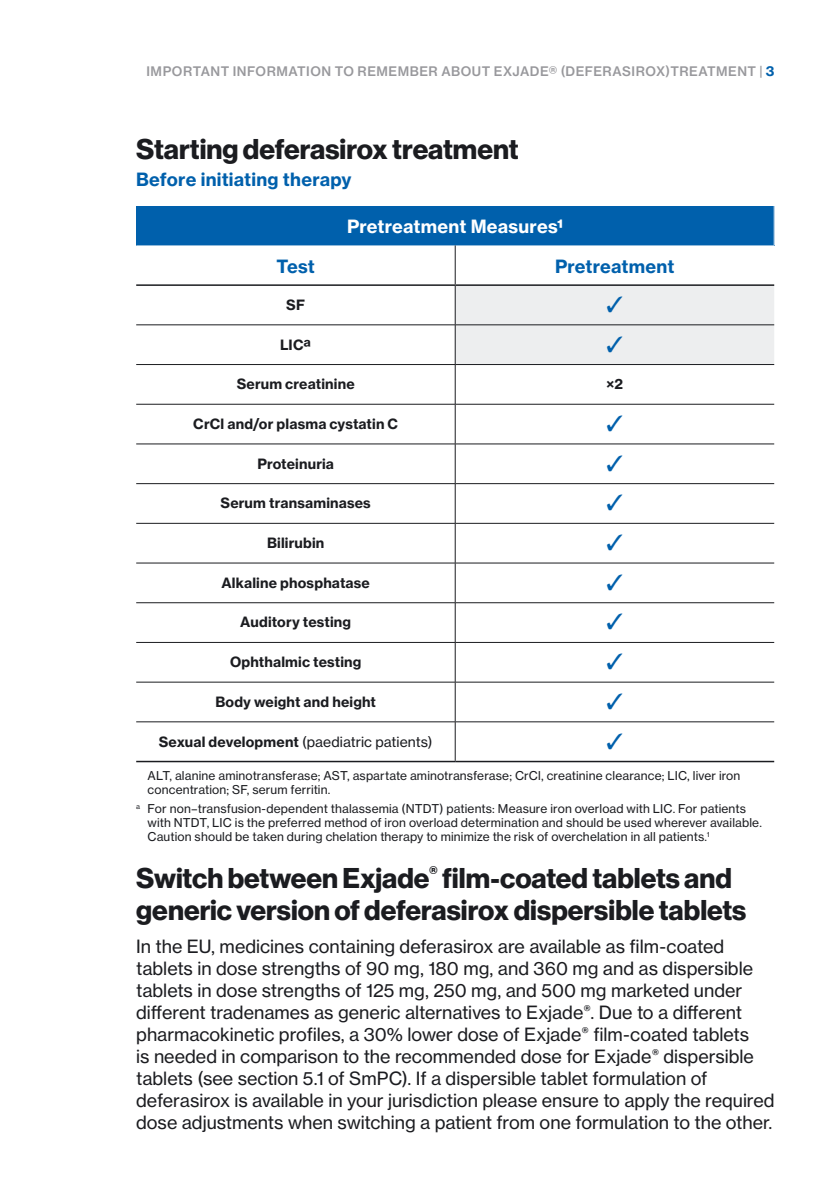
<style>
.page{position:relative;width:840px;height:1191px;background:#fff}
.page>*{position:absolute;margin:0;border:0;box-sizing:border-box;transform-origin:0 0}
.t1{font:700 28px/32px "Volta Modern Display 75";color:#1b1c20}
.t2{font:18px/22px "Volta Modern Text 55 Roman";color:#1b1c20}
.t3{font:700 18px "Volta Modern Text 75";letter-spacing:.01em;color:#0060ac}
.t4{font:700 18px "Volta Modern Text 75";letter-spacing:.01em;color:#fff}
.t5{font:700 14px "Volta Modern Text 75";letter-spacing:.01em;color:#1b1c20}
.t6{font:14px "Volta Modern Text 55 Roman";letter-spacing:.005em;color:#1b1c20}
.t7{font:500 13px "Volta Modern Text 65";letter-spacing:.035em;color:#98989c}
.t8{font:12px/14px "Volta Modern Text 55 Roman";letter-spacing:.01em;color:#1b1c20}
.s1{font-family:"Volta Modern Text 75";font-weight:700;color:#0060ac}
.s2{font-family:"Volta Modern Text 75";font-weight:700}
</style>
<div class="page">
<div style="left:136px;top:206px;width:637px;height:39px;background:#0060ac"></div>
<svg style="left:136px;top:245px;width:637px;height:516px"></svg>
<hr style="left:136px;top:364px;width:319px;height:1px;background:#1b1c20">
<hr style="left:136px;top:404px;width:319px;height:1px;background:#1b1c20">
<hr style="left:136px;top:443px;width:319px;height:1px;background:#1b1c20">
<hr style="left:136px;top:483px;width:319px;height:1px;background:#1b1c20">
<hr style="left:454px;top:286px;width:1px;height:38px;background:#1b1c20">
<hr style="left:136px;top:324px;width:319px;height:1px;background:#1b1c20">
<hr style="left:454px;top:444px;width:1px;height:39px;background:#1b1c20">
<hr style="left:454px;top:325px;width:1px;height:39px;background:#1b1c20">
<hr style="left:455px;top:364px;width:318px;height:1px;background:#1b1c20">
<hr style="left:454px;top:365px;width:1px;height:39px;background:#1b1c20">
<hr style="left:455px;top:404px;width:318px;height:1px;background:#1b1c20">
<hr style="left:454px;top:404px;width:1px;height:40px;background:#1b1c20">
<hr style="left:455px;top:443px;width:318px;height:1px;background:#1b1c20">
<hr style="left:455px;top:483px;width:318px;height:1px;background:#1b1c20">
<hr style="left:454px;top:484px;width:1px;height:39px;background:#1b1c20">
<hr style="left:455px;top:523px;width:318px;height:1px;background:#1b1c20">
<hr style="left:455px;top:562px;width:318px;height:1px;background:#1b1c20">
<hr style="left:455px;top:602px;width:318px;height:1px;background:#1b1c20">
<hr style="left:455px;top:642px;width:318px;height:1px;background:#1b1c20">
<hr style="left:455px;top:682px;width:318px;height:1px;background:#1b1c20">
<hr style="left:455px;top:721px;width:318px;height:1px;background:#1b1c20">
<hr style="left:136px;top:523px;width:319px;height:1px;background:#1b1c20">
<hr style="left:454px;top:523px;width:1px;height:40px;background:#1b1c20">
<hr style="left:136px;top:562px;width:319px;height:1px;background:#1b1c20">
<hr style="left:454px;top:563px;width:1px;height:39px;background:#1b1c20">
<hr style="left:136px;top:602px;width:319px;height:1px;background:#1b1c20">
<hr style="left:454px;top:603px;width:1px;height:39px;background:#1b1c20">
<hr style="left:136px;top:642px;width:319px;height:1px;background:#1b1c20">
<hr style="left:454px;top:642px;width:1px;height:40px;background:#1b1c20">
<hr style="left:136px;top:682px;width:319px;height:1px;background:#1b1c20">
<hr style="left:454px;top:682px;width:1px;height:39px;background:#1b1c20">
<hr style="left:136px;top:721px;width:319px;height:1px;background:#1b1c20">
<hr style="left:454px;top:722px;width:1px;height:39px;background:#1b1c20">
<hr style="left:454px;top:245px;width:1px;height:39px;background:#1b1c20">
<hr style="left:136px;top:284px;width:319px;height:2px;background:#1b1c20">
<hr style="left:455px;top:284px;width:318px;height:2px;background:#1b1c20">
<hr style="left:136px;top:761px;width:319px;height:1px;background:#1b1c20">
<hr style="left:455px;top:761px;width:318px;height:1px;background:#1b1c20">
<div style="left:455px;top:285px;width:318px;height:79px;background:#edeeef"></div>
<svg style="left:606px;top:415px;width:16px;height:16px"></svg>
<svg style="left:606px;top:455px;width:16px;height:16px"></svg>
<svg style="left:606px;top:495px;width:16px;height:15px"></svg>
<svg style="left:606px;top:534px;width:16px;height:16px"></svg>
<svg style="left:606px;top:574px;width:16px;height:16px"></svg>
<svg style="left:606px;top:614px;width:16px;height:15px"></svg>
<svg style="left:606px;top:653px;width:16px;height:16px"></svg>
<svg style="left:606px;top:693px;width:16px;height:16px"></svg>
<svg style="left:606px;top:733px;width:16px;height:16px"></svg>
<p class="t7" style="left:146px;top:63px;width:629px">IMPORTANT INFORMATION TO REMEMBER ABOUT EXJADE® (DEFERASIROX)TREATMENT | <span class="s1">3</span></p>
<h1 class="t1" style="left:136px;top:133px;width:383px">Starting deferasirox treatment</h1>
<p class="t3" style="left:136px;top:168px;width:217px">Before initiating therapy</p>
<p class="t4" style="left:347px;top:215px;width:217px">Pretreatment Measures1</p>
<p class="t3" style="left:276px;top:255px;width:40px">Test</p>
<p class="t3" style="left:554px;top:255px;width:121px">Pretreatment</p>
<p class="t5" style="left:286px;top:296px;width:20px">SF</p>
<p class="t5" style="left:280px;top:335px;width:32px">LICª</p>
<p class="t5" style="left:236px;top:375px;width:119px">Serum creatinine</p>
<p class="t5" style="left:606px;top:375px;width:18px">×2</p>
<p class="t5" style="left:193px;top:415px;width:206px">CrCl and/or plasma cystatin C</p>
<p class="t5" style="left:257px;top:455px;width:78px">Proteinuria</p>
<p class="t5" style="left:220px;top:494px;width:152px">Serum transaminases</p>
<p class="t5" style="left:267px;top:534px;width:59px">Bilirubin</p>
<p class="t5" style="left:221px;top:574px;width:150px">Alkaline phosphatase</p>
<p class="t5" style="left:240px;top:613px;width:112px">Auditory testing</p>
<p class="t5" style="left:230px;top:653px;width:133px">Ophthalmic testing</p>
<p class="t5" style="left:215px;top:693px;width:162px">Body weight and height</p>
<p class="t6" style="left:159px;top:733px;width:275px"><span class="s2">Sexual development</span> (paediatric patients)</p>
<p class="t8" style="left:147px;top:768px;width:594px">ALT, alanine aminotransferase; AST, aspartate aminotransferase; CrCl, creatinine clearance; LIC, liver iron concentration; SF, serum ferritin.</p>
<p class="t8" style="left:147px;top:802px;width:615px;text-indent:-11px"><sup>a</sup> For non–transfusion-dependent thalassemia (NTDT) patients: Measure iron overload with LIC. For patients with NTDT, LIC is the preferred method of iron overload determination and should be used wherever available.<br>Caution should be taken during chelation therapy to minimize the risk of overchelation in all patients.<sup>1</sup></p>
<h1 class="t1" style="left:136px;top:862px;width:611px">Switch between Exjade<sup>®</sup> film-coated tablets and generic version of deferasirox dispersible tablets</h1>
<p class="t2" style="left:136px;top:935px;width:639px">In the EU, medicines containing deferasirox are available as film-coated tablets in dose strengths of 90 mg, 180 mg, and 360 mg and as dispersible tablets in dose strengths of 125 mg, 250 mg, and 500 mg marketed under different tradenames as generic alternatives to Exjade<sup>®</sup>. Due to a different pharmacokinetic profiles, a 30% lower dose of Exjade<sup>®</sup> film-coated tablets<br>is needed in comparison to the recommended dose for Exjade<sup>®</sup> dispersible tablets (see section 5.1 of SmPC). If a dispersible tablet formulation of deferasirox is available in your jurisdiction please ensure to apply the required dose adjustments when switching a patient from one formulation to the other.</p>
</div>
